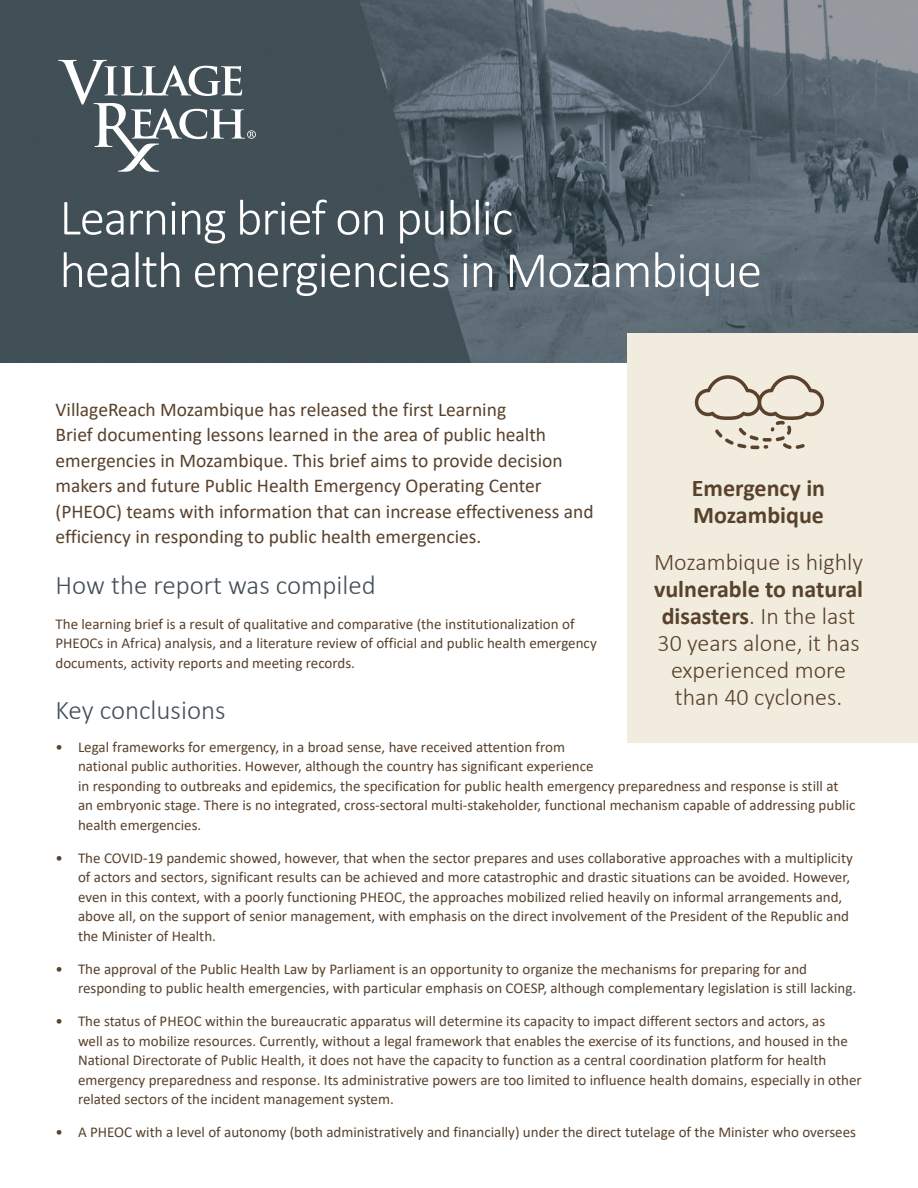
<style>
.page{position:relative;width:918px;height:1188px;background:#fff}
.page>*{position:absolute;margin:0;border:0;box-sizing:border-box;transform-origin:0 0}
.t1{font:300 51px/52.5px "Calibri";letter-spacing:-.025em;color:#fff}
.t2{font:300 27px "Calibri";color:#414e56}
.t3{font:300 24px/27px "Calibri";color:#59412b;text-align:center}
.t4{font:700 24px/27px "Calibri";color:#59412b}
.t5{font:19.5px/25.5px "Calibri";color:#59412b}
.t6{font:15px/19.5px "Calibri";color:#59412b}
.s1{font-weight:700}
</style>
<div class="page">
<img style="left:0;top:0;width:918px;height:363px">
<svg style="left:58px;top:60px;width:198px;height:112px;background:#646f75"></svg>
<div style="left:627px;top:333px;width:291px;height:409px;background:#f1ecde"></div>
<svg style="left:695px;top:375px;width:129px;height:74px"></svg>
<h1 class="t1" style="left:60px;top:195px;width:704px">Learning brief on public<br>health emergiencies in Mozambique</h1>
<p class="t5" style="left:56px;top:398px;width:540px">VillageReach Mozambique has released the first Learning<br>Brief documenting lessons learned in the area of public health emergencies in Mozambique. This brief aims to provide decision makers and future Public Health Emergency Operating Center (PHEOC) teams with information that can increase effectiveness and efficiency in responding to public health emergencies.</p>
<h2 class="t2" style="left:56px;top:576px;width:322px">How the report was compiled</h2>
<p class="t6" style="left:56px;top:615px;width:543px">The learning brief is a result of qualitative and comparative (the institutionalization of<br>PHEOCs in Africa) analysis, and a literature review of official and public health emergency documents, activity reports and meeting records.</p>
<h2 class="t2" style="left:56px;top:700px;width:172px">Key conclusions</h2>
<p class="t6" style="left:78px;top:738px;width:779px;text-indent:-22px">• Legal frameworks for emergency, in a broad sense, have received attention from<br>national public authorities. However, although the country has significant experience<br>in responding to outbreaks and epidemics, the specification for public health emergency preparedness and response is still at an embryonic stage. There is no integrated, cross-sectoral multi-stakeholder, functional mechanism capable of addressing public health emergencies.</p>
<p class="t6" style="left:78px;top:849px;width:776px;text-indent:-22px">• The COVID-19 pandemic showed, however, that when the sector prepares and uses collaborative approaches with a multiplicity of actors and sectors, significant results can be achieved and more catastrophic and drastic situations can be avoided. However, even in this context, with a poorly functioning PHEOC, the approaches mobilized relied heavily on informal arrangements and, above all, on the support of senior management, with emphasis on the direct involvement of the President of the Republic and the Minister of Health.</p>
<p class="t6" style="left:78px;top:960px;width:780px;text-indent:-22px">• The approval of the Public Health Law by Parliament is an opportunity to organize the mechanisms for preparing for and responding to public health emergencies, with particular emphasis on COESP, although complementary legislation is still lacking.</p>
<p class="t6" style="left:78px;top:1013px;width:785px;text-indent:-22px">• The status of PHEOC within the bureaucratic apparatus will determine its capacity to impact different sectors and actors, as<br>well as to mobilize resources. Currently, without a legal framework that enables the exercise of its functions, and housed in the National Directorate of Public Health, it does not have the capacity to function as a central coordination platform for health emergency preparedness and response. Its administrative powers are too limited to influence health domains, especially in other related sectors of the incident management system.</p>
<p class="t6" style="left:56px;top:1124px;width:802px">• A PHEOC with a level of autonomy (both administratively and financially) under the direct tutelage of the Minister who oversees</p>
<h3 class="t4" style="left:692px;top:477px;width:135px">Emergency in<br>Mozambique</h3>
<h3 class="t3" style="left:654px;top:551px;width:211px">Mozambique is highly</h3>
<h3 class="t3" style="left:654px;top:578px;width:211px"><span class="s1">vulnerable to natural disasters</span>. In the last<br>30 years alone, it has experienced more than 40 cyclones.</h3>
</div>
